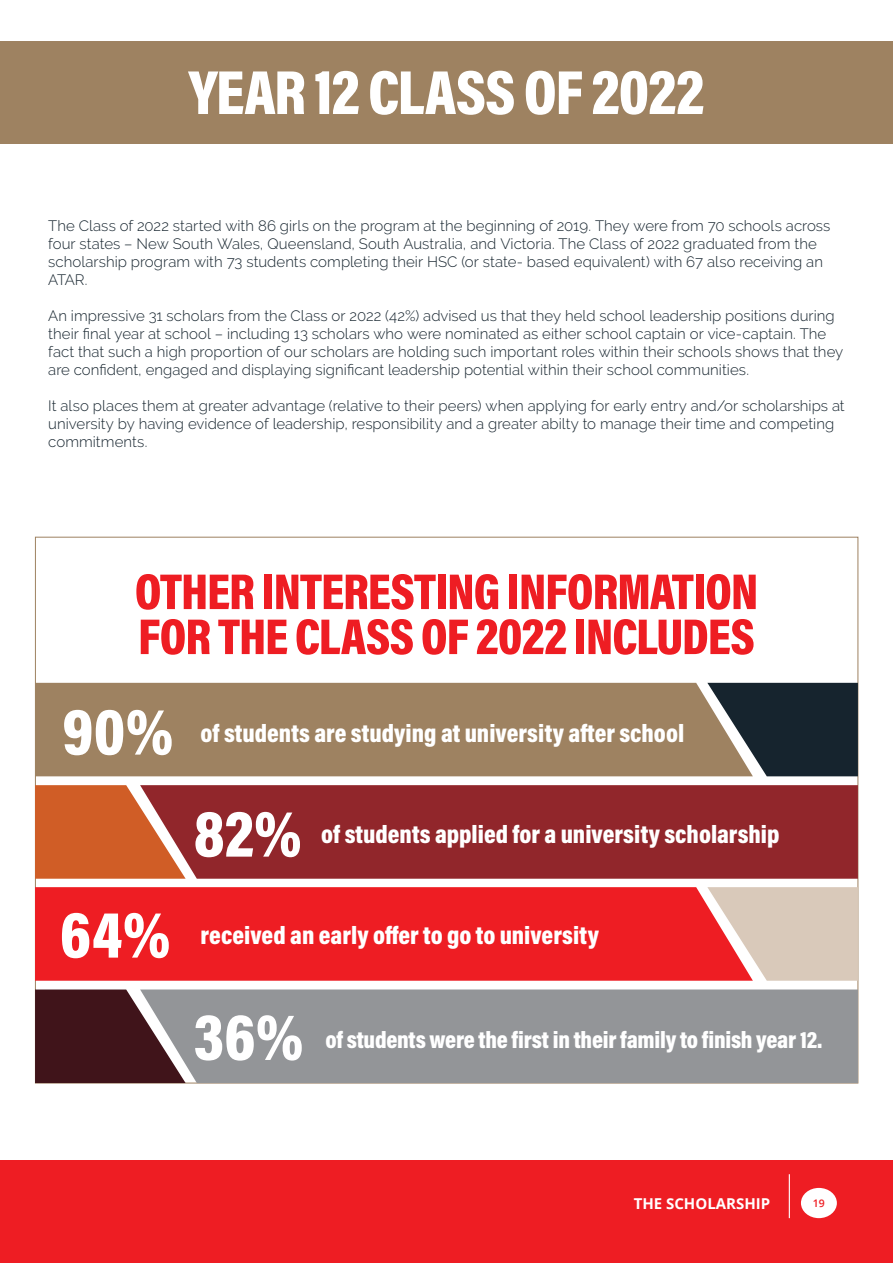
<style>
.page{position:relative;width:893px;height:1263px;background:#fff}
.page>*{position:absolute;margin:0;border:0;box-sizing:border-box;transform-origin:0 0}
.t1{font:900 67.2px "Acumin Pro Cond";color:#fff}
.t2{font:900 63px "Acumin Pro Cond";letter-spacing:-.02em;color:#fff}
.t3{font:900 51px/45px "Acumin Pro Cond";letter-spacing:-.02em;color:#ee1d23}
.t4{font:900 25.5px "Acumin Pro Cond";color:#fff}
.t5{font:900 24px "Acumin Pro Cond";letter-spacing:-.01em;color:#fff}
.t6{font:300 15px/18px "Raleway";letter-spacing:.005em;color:#16242e}
.t7{font:700 15px "Open Sans";color:#fff}
.t8{font:600 10.5px "Open Sans";color:#ee1d23}
</style>
<div class="page">
<div style="left:0;top:42px;width:893px;height:102px;background:#9e8261"></div>
<div style="left:35px;top:683px;width:672px;height:93px;background:#9e8261"></div>
<div style="left:35px;top:887px;width:672px;height:94px;background:#ee1d23"></div>
<div style="left:186px;top:785px;width:672px;height:94px;background:#91262b"></div>
<div style="left:186px;top:989px;width:672px;height:94px;background:#939598"></div>
<svg style="left:707px;top:683px;width:151px;height:93px;background:#384044"></svg>
<svg style="left:707px;top:887px;width:151px;height:94px;background:#deb8ad"></svg>
<svg style="left:35px;top:785px;width:151px;height:94px;background:#cc6338"></svg>
<svg style="left:35px;top:989px;width:151px;height:94px;background:#59363c"></svg>
<div style="left:0;top:1161px;width:893px;height:102px;background:#ee1d23"></div>
<hr style="left:789px;top:1174px;width:1px;height:44px;background:#fff">
<div style="left:801px;top:1188px;width:36px;height:30px;background:#fff;border-radius:50%"></div>
<p class="t2" style="left:189px;top:51px;width:517px">YEAR 12 CLASS OF 2022</p>
<p class="t6" style="left:48px;top:217px;width:784px">The Class of 2022 started with 86 girls on the program at the beginning of 2019. They were from 70 schools across four states – New South Wales, Queensland, South Australia, and Victoria. The Class of 2022 graduated from the scholarship program with 73 students completing their HSC (or state- based equivalent) with 67 also receiving an ATAR.</p>
<p class="t6" style="left:48px;top:307px;width:797px">An impressive 31 scholars from the Class or 2022 (42%) advised us that they held school leadership positions during their final year at school – including 13 scholars who were nominated as either school captain or vice-captain. The fact that such a high proportion of our scholars are holding such important roles within their schools shows that they are confident, engaged and displaying significant leadership potential within their school communities.</p>
<p class="t6" style="left:48px;top:397px;width:798px">It also places them at greater advantage (relative to their peers) when applying for early entry and/or scholarships at university by having evidence of leadership, responsibility and a greater abilty to manage their time and competing commitments.</p>
<p class="t3" style="left:135px;top:568px;width:625px">OTHER INTERESTING INFORMATION<br>FOR THE CLASS OF 2022 INCLUDES</p>
<p class="t1" style="left:62px;top:687px;width:113px">90%</p>
<p class="t1" style="left:60px;top:890px;width:113px">64%</p>
<p class="t4" style="left:201px;top:716px;width:485px">of students are studying at university after school</p>
<p class="t1" style="left:193px;top:789px;width:110px">82%</p>
<p class="t4" style="left:321px;top:818px;width:460px">of students applied for a university scholarship</p>
<p class="t4" style="left:201px;top:919px;width:400px">received an early offer to go to university</p>
<p class="t1" style="left:193px;top:993px;width:112px">36%</p>
<p class="t5" style="left:325px;top:1024px;width:499px">of students were the first in their family to finish year 12.</p>
<p class="t7" style="left:634px;top:1193px;width:138px">THE SCHOLARSHIP</p>
<p class="t8" style="left:813px;top:1196px;width:13px">19</p>
</div>
